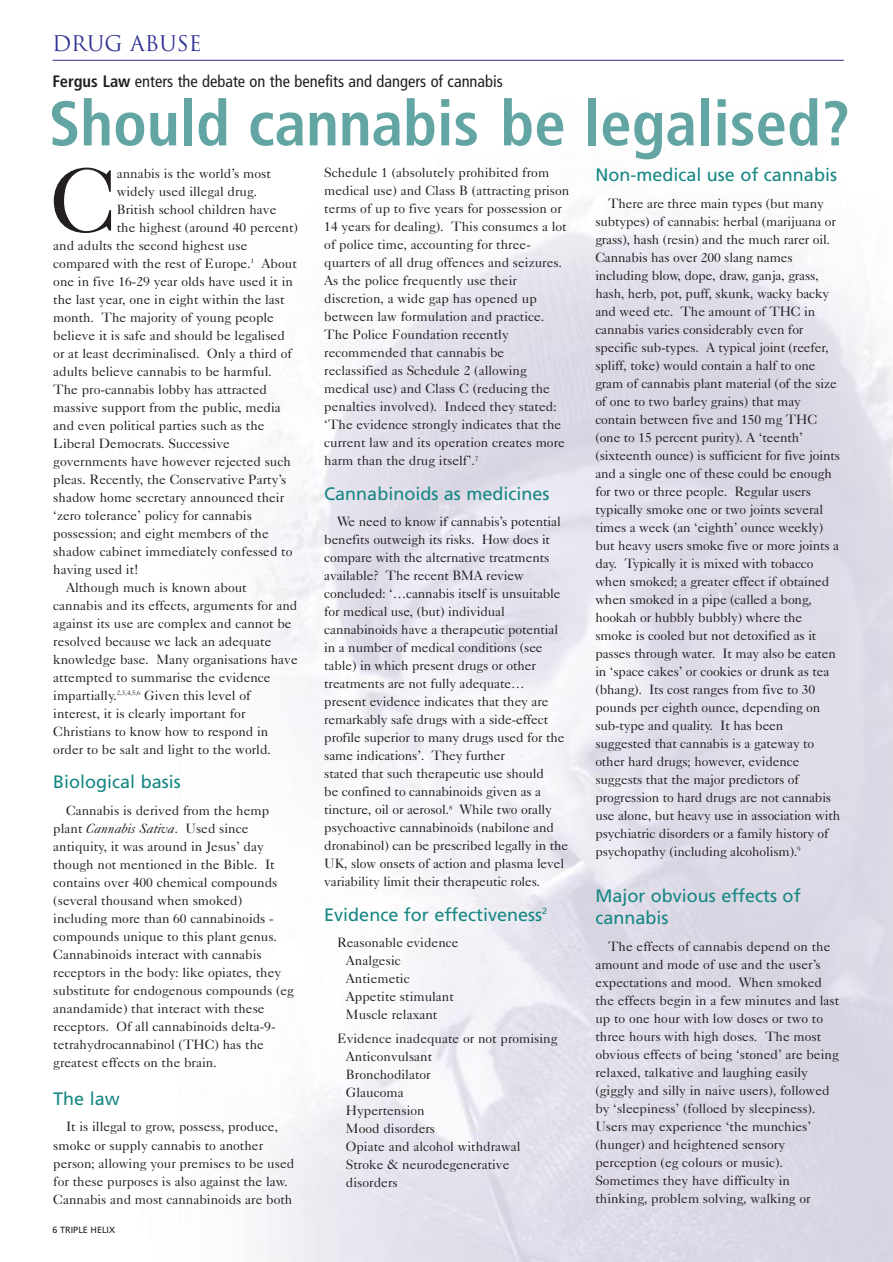
<style>
.page{position:relative;width:893px;height:1262px;background:#fff}
.page>*{position:absolute;margin:0;border:0;box-sizing:border-box;transform-origin:0 0}
.t1{font:91.65px "Caslon Five Forty";color:#231f20}
.t2{font:700 condensed 63px "Frutiger";color:#62a5a3}
.t3{font:21px "Trajan";color:#2e3092}
.t4{font:18px/21.6px "Frutiger";color:#168783}
.t5{font:condensed 16.5px "Frutiger";color:#231f20}
.t6{font:13.5px/18px "Caslon Five Forty";color:#231f20}
.t7{font:9px "Frutiger";color:#231f20}
.s1{font-weight:700}
.s2{font-style:italic}
</style>
<div class="page">
<hr style="left:53px;top:60px;width:790px;height:1px;background:#2e3092">
<h3 class="t3" style="left:52px;top:32px;width:151px">DRUG ABUSE</h3>
<p class="t5" style="left:53px;top:74px;width:452px"><span class="s1">Fergus Law</span> enters the debate on the benefits and dangers of cannabis</p>
<h2 class="t2" style="left:49px;top:98px;width:802px">Should cannabis be legalised?</h2>
<h1 class="t1" style="left:50px;top:168px;width:68px">C</h1>
<p class="t6" style="left:117px;top:165px;width:156px">annabis is the world’s most</p>
<p class="t6" style="left:117px;top:183px;width:142px">widely used illegal drug.</p>
<p class="t6" style="left:117px;top:201px;width:161px">British school children have</p>
<p class="t6" style="left:117px;top:219px;width:183px">the highest (around 40 percent)</p>
<p class="t6" style="left:53px;top:237px;width:196px">and adults the second highest use</p>
<p class="t6" style="left:53px;top:255px;width:245px">compared with the rest of Europe.<sup>1</sup> About</p>
<p class="t6" style="left:53px;top:273px;width:241px">one in five 16-29 year olds have used it in</p>
<p class="t6" style="left:53px;top:291px;width:233px">the last year, one in eight within the last</p>
<p class="t6" style="left:53px;top:309px;width:222px">month. The majority of young people</p>
<p class="t6" style="left:53px;top:327px;width:233px">believe it is safe and should be legalised</p>
<p class="t6" style="left:53px;top:345px;width:240px">or at least decriminalised. Only a third of</p>
<p class="t6" style="left:53px;top:363px;width:220px">adults believe cannabis to be harmful.</p>
<p class="t6" style="left:53px;top:381px;width:215px">The pro-cannabis lobby has attracted</p>
<p class="t6" style="left:53px;top:399px;width:229px">massive support from the public, media</p>
<p class="t6" style="left:53px;top:417px;width:213px">and even political parties such as the</p>
<p class="t6" style="left:53px;top:435px;width:178px">Liberal Democrats. Successive</p>
<p class="t6" style="left:53px;top:453px;width:239px">governments have however rejected such</p>
<p class="t6" style="left:53px;top:471px;width:235px">pleas. Recently, the Conservative Party’s</p>
<p class="t6" style="left:53px;top:489px;width:232px">shadow home secretary announced their</p>
<p class="t6" style="left:53px;top:507px;width:200px">‘zero tolerance’ policy for cannabis</p>
<p class="t6" style="left:53px;top:525px;width:217px">possession; and eight members of the</p>
<p class="t6" style="left:53px;top:543px;width:241px">shadow cabinet immediately confessed to</p>
<p class="t6" style="left:53px;top:561px;width:87px">having used it!</p>
<p class="t6" style="left:66px;top:579px;width:182px">Although much is known about</p>
<p class="t6" style="left:53px;top:597px;width:246px">cannabis and its effects, arguments for and</p>
<p class="t6" style="left:53px;top:615px;width:240px">against its use are complex and cannot be</p>
<p class="t6" style="left:53px;top:633px;width:220px">resolved because we lack an adequate</p>
<p class="t6" style="left:53px;top:651px;width:246px">knowledge base. Many organisations have</p>
<p class="t6" style="left:53px;top:669px;width:219px">attempted to summarise the evidence</p>
<p class="t6" style="left:53px;top:687px;width:199px">impartially.<sup>2,3,4,5,6</sup> Given this level of</p>
<p class="t6" style="left:53px;top:705px;width:194px">interest, it is clearly important for</p>
<p class="t6" style="left:53px;top:723px;width:217px">Christians to know how to respond in</p>
<p class="t6" style="left:53px;top:741px;width:219px">order to be salt and light to the world.</p>
<h3 class="t4" style="left:53px;top:772px;width:129px">Biological basis</h3>
<p class="t6" style="left:53px;top:802px;width:242px;text-indent:13px">Cannabis is derived from the hemp plant <span class="s2">Cannabis Sativa</span>. Used since antiquity, it was around in Jesus’ day though not mentioned in the Bible. It contains over 400 chemical compounds (several thousand when smoked) including more than 60 cannabinoids - compounds unique to this plant genus.<br>Cannabinoids interact with cannabis receptors in the body: like opiates, they substitute for endogenous compounds (eg anandamide) that interact with these receptors. Of all cannabinoids delta-9- tetrahydrocannabinol (THC) has the greatest effects on the brain.</p>
<h3 class="t4" style="left:53px;top:1089px;width:68px">The law</h3>
<p class="t6" style="left:53px;top:1119px;width:242px;text-indent:13px">It is illegal to grow, possess, produce, smoke or supply cannabis to another person; allowing your premises to be used for these purposes is also against the law.<br>Cannabis and most cannabinoids are both</p>
<p class="t7" style="left:53px;top:1226px;width:64px">6 TRIPLE HELIX</p>
<p class="t6" style="left:324px;top:165px;width:247px">Schedule 1 (absolutely prohibited from medical use) and Class B (attracting prison terms of up to five years for possession or 14 years for dealing). This consumes a lot of police time, accounting for three&shy;quarters of all drug offences and seizures.<br>As the police frequently use their discretion, a wide gap has opened up between law formulation and practice.<br>The Police Foundation recently recommended that cannabis be reclassified as Schedule 2 (allowing medical use) and Class C (reducing the penalties involved). Indeed they stated: ‘The evidence strongly indicates that the current law and its operation creates more harm than the drug itself’.<sup>7</sup></p>
<h3 class="t4" style="left:324px;top:484px;width:227px">Cannabinoids as medicines</h3>
<p class="t6" style="left:324px;top:514px;width:245px;text-indent:13px">We need to know if cannabis’s potential benefits outweigh its risks. How does it compare with the alternative treatments available? The recent BMA review concluded: ‘…cannabis itself is unsuitable for medical use, (but) individual cannabinoids have a therapeutic potential in a number of medical conditions (see table) in which present drugs or other treatments are not fully adequate… present evidence indicates that they are remarkably safe drugs with a side-effect profile superior to many drugs used for the same indications’. They further<br>stated that such therapeutic use should<br>be confined to cannabinoids given as a tincture, oil or aerosol.<sup>8</sup> While two orally psychoactive cannabinoids (nabilone and dronabinol) can be prescribed legally in the UK, slow onsets of action and plasma level variability limit their therapeutic roles.</p>
<h3 class="t4" style="left:324px;top:905px;width:224px">Evidence for effectiveness<sup>2</sup></h3>
<p class="t6" style="left:346px;top:934px;width:114px;text-indent:-9px">Reasonable evidence<br>Analgesic<br>Antiemetic<br>Appetite stimulant<br>Muscle relaxant</p>
<p class="t6" style="left:346px;top:1030px;width:213px;text-indent:-9px">Evidence inadequate or not promising<br>Anticonvulsant<br>Bronchodilator<br>Glaucoma<br>Hypertension<br>Mood disorders<br>Opiate and alcohol withdrawal<br>Stroke &amp; neurodegenerative disorders</p>
<h3 class="t4" style="left:595px;top:165px;width:243px">Non-medical use of cannabis</h3>
<p class="t6" style="left:595px;top:195px;width:246px;text-indent:13px">There are three main types (but many subtypes) of cannabis: herbal (marijuana or grass), hash (resin) and the much rarer oil.<br>Cannabis has over 200 slang names including blow, dope, draw, ganja, grass, hash, herb, pot, puff, skunk, wacky backy and weed etc. The amount of THC in cannabis varies considerably even for specific sub-types. A typical joint (reefer, spliff, toke) would contain a half to one gram of cannabis plant material (of the size of one to two barley grains) that may contain between five and 150 mg THC (one to 15 percent purity). A ‘teenth’ (sixteenth ounce) is sufficient for five joints and a single one of these could be enough for two or three people. Regular users typically smoke one or two joints several times a week (an ‘eighth’ ounce weekly) but heavy users smoke five or more joints a day. Typically it is mixed with tobacco when smoked; a greater effect if obtained when smoked in a pipe (called a bong, hookah or hubbly bubbly) where the smoke is cooled but not detoxified as it passes through water. It may also be eaten in ‘space cakes’ or cookies or drunk as tea (bhang). Its cost ranges from five to 30 pounds per eighth ounce, depending on sub-type and quality. It has been suggested that cannabis is a gateway to other hard drugs; however, evidence suggests that the major predictors of progression to hard drugs are not cannabis use alone, but heavy use in association with psychiatric disorders or a family history of psychopathy (including alcoholism).<sup>9</sup></p>
<h3 class="t4" style="left:595px;top:886px;width:207px">Major obvious effects of cannabis</h3>
<p class="t6" style="left:595px;top:938px;width:245px;text-indent:13px">The effects of cannabis depend on the amount and mode of use and the user’s expectations and mood. When smoked the effects begin in a few minutes and last up to one hour with low doses or two to three hours with high doses. The most obvious effects of being ‘stoned’ are being relaxed, talkative and laughing easily (giggly and silly in naive users), followed by ‘sleepiness’ (folloed by sleepiness).<br>Users may experience ‘the munchies’ (hunger) and heightened sensory perception (eg colours or music).<br>Sometimes they have difficulty in thinking, problem solving, walking or</p>
</div>
